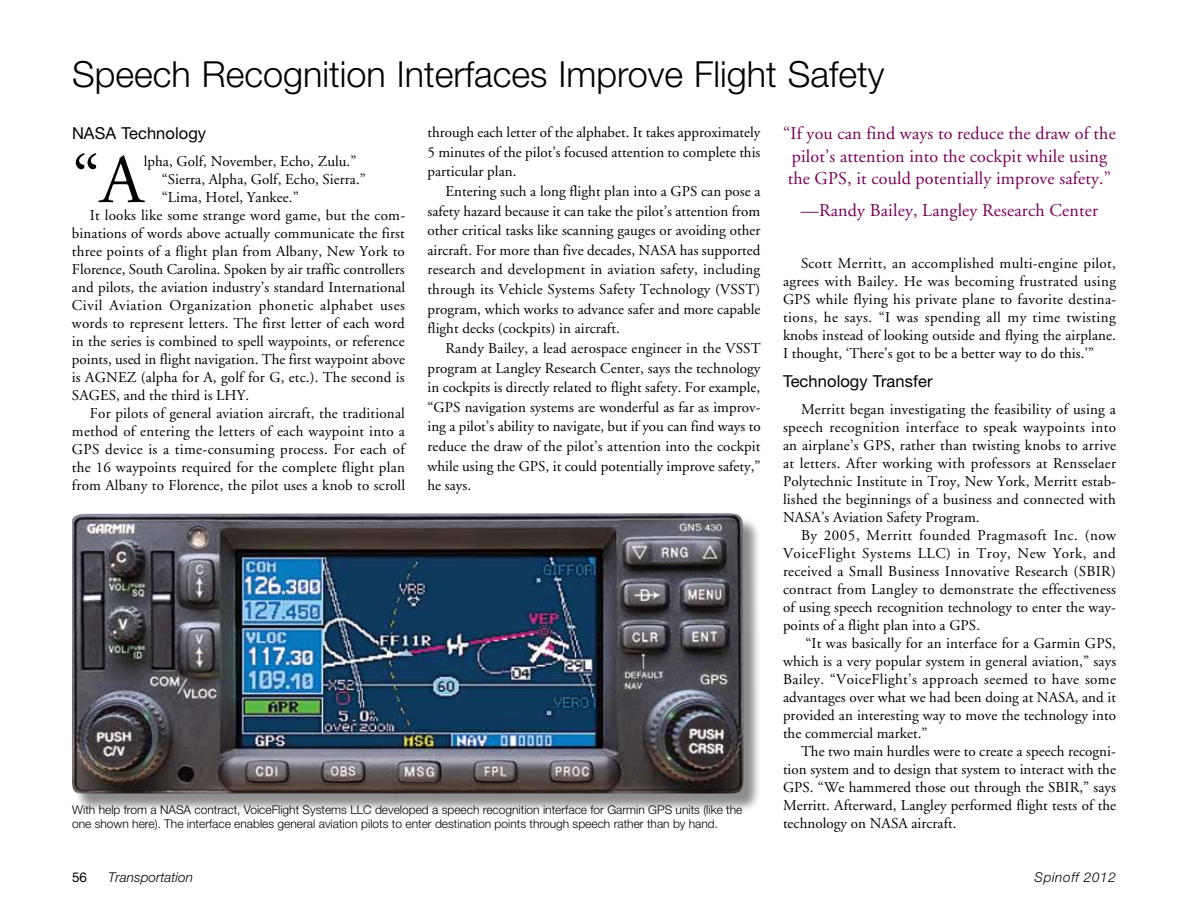
<style>
.page{position:relative;width:1188px;height:918px;background:#fff}
.page>*{position:absolute;margin:0;border:0;box-sizing:border-box;transform-origin:0 0}
.t1{font:69.3px "Adobe Garamond";color:#000}
.t2{font:300 36px "Helvetica Neue";color:#000}
.t3{font:18px/22.5px "Adobe Garamond";letter-spacing:.01em;color:#780055}
.t4{font:16.5px "Helvetica Neue";letter-spacing:.005em;color:#000}
.t5{font:15px/18px "Adobe Garamond";letter-spacing:.005em;color:#000;text-align:justify}
.t6{font:15px "Adobe Garamond";letter-spacing:.035em;color:#000}
.t7{font:15px "Adobe Garamond";letter-spacing:.025em;color:#000}
.t8{font:italic 300 13.5px "Helvetica Neue";letter-spacing:.005em;color:#000}
.t9{font:italic 300 13.5px "Helvetica Neue";letter-spacing:.05em;color:#000}
.t10{font:13.5px "Helvetica Neue";color:#000}
.t11{font:300 12px/14.4px "Helvetica Neue";color:#000}
</style>
<div class="page">
<div style="left:74px;top:516px;width:688px;height:296px;background:#000;opacity:.45"></div>
<img style="left:72px;top:513px;width:671px;height:281px">
<h2 class="t2" style="left:72px;top:52px;width:814px">Speech Recognition Interfaces Improve Flight Safety</h2>
<p class="t4" style="left:72px;top:123px;width:136px">NASA Technology</p>
<h1 class="t1" style="left:72px;top:143px;width:73px">“A</h1>
<p class="t5" style="left:144px;top:153px;width:214px">lpha, Golf, November, Echo, Zulu.”</p>
<p class="t5" style="left:427px;top:123px;width:334px;line-height:19.6px">through each letter of the alphabet. It takes approximately 5 minutes of the pilot’s focused attention to complete this particular plan.</p>
<p class="t5" style="left:427px;top:182px;width:335px;line-height:19.6px;text-indent:18px">Entering such a long flight plan into a GPS can pose a safety hazard because it can take the pilot’s attention from other critical tasks like scanning gauges or avoiding other aircraft. For more than five decades, NASA has supported research and development in aviation safety, including through its Vehicle Systems Safety Technology (VSST) program, which works to advance safer and more capable flight decks (cockpits) in aircraft.</p>
<p class="t5" style="left:427px;top:339px;width:335px;line-height:19.6px;text-indent:18px">Randy Bailey, a lead aerospace engineer in the VSST program at Langley Research Center, says the technology in cockpits is directly related to flight safety. For example, “GPS navigation systems are wonderful as far as improv&shy;ing a pilot’s ability to navigate, but if you can find ways to reduce the draw of the pilot’s attention into the cockpit while using the GPS, it could potentially improve safety,” he says.</p>
<p class="t3" style="left:783px;top:123px;width:334px">“If you can find ways to reduce the draw of the pilot’s attention into the cockpit while using the GPS, it could potentially improve safety.”</p>
<p class="t3" style="left:801px;top:199px;width:299px">—Randy Bailey, Langley Research Center</p>
<p class="t5" style="left:783px;top:255px;width:335px;text-indent:18px">Scott Merritt, an accomplished multi-engine pilot, agrees with Bailey. He was becoming frustrated using GPS while flying his private plane to favorite destina&shy;tions, he says. “I was spending all my time twisting knobs instead of looking outside and flying the airplane.<br>I thought, ‘There’s got to be a better way to do this.’”</p>
<p class="t4" style="left:783px;top:371px;width:151px">Technology Transfer</p>
<p class="t5" style="left:783px;top:400px;width:335px;text-indent:18px">Merritt began investigating the feasibility of using a speech recognition interface to speak waypoints into an airplane’s GPS, rather than twisting knobs to arrive at letters. After working with professors at Rensselaer Polytechnic Institute in Troy, New York, Merritt estab&shy;lished the beginnings of a business and connected with NASA’s Aviation Safety Program.</p>
<p class="t5" style="left:783px;top:526px;width:335px;text-indent:18px">By 2005, Merritt founded Pragmasoft Inc. (now VoiceFlight Systems LLC) in Troy, New York, and received a Small Business Innovative Research (SBIR) contract from Langley to demonstrate the effectiveness of using speech recognition technology to enter the way&shy;points of a flight plan into a GPS.</p>
<p class="t5" style="left:783px;top:634px;width:335px;text-indent:22px">“It was basically for an interface for a Garmin GPS, which is a very popular system in general aviation,” says Bailey. “VoiceFlight’s approach seemed to have some advantages over what we had been doing at NASA, and it provided an interesting way to move the technology into the commercial market.”</p>
<p class="t5" style="left:783px;top:743px;width:335px;text-indent:18px">The two main hurdles were to create a speech recogni&shy;tion system and to design that system to interact with the GPS. “We hammered those out through the SBIR,” says Merritt. Afterward, Langley performed flight tests of the technology on NASA aircraft.</p>
<p class="t5" style="left:162px;top:171px;width:206px">“Sierra, Alpha, Golf, Echo, Sierra.”</p>
<p class="t5" style="left:162px;top:189px;width:139px">“Lima, Hotel, Yankee.”</p>
<p class="t5" style="left:90px;top:207px;width:317px">It looks like some strange word game, but the com-</p>
<p class="t5" style="left:72px;top:225px;width:334px">binations of words above actually communicate the first</p>
<p class="t5" style="left:72px;top:243px;width:334px">three points of a flight plan from Albany, New York to</p>
<p class="t5" style="left:72px;top:261px;width:334px">Florence, South Carolina. Spoken by air traffic controllers</p>
<p class="t5" style="left:72px;top:279px;width:335px">and pilots, the aviation industry’s standard International</p>
<p class="t6" style="left:72px;top:297px;width:334px">Civil Aviation Organization phonetic alphabet uses</p>
<p class="t5" style="left:72px;top:315px;width:334px">words to represent letters. The first letter of each word</p>
<p class="t5" style="left:72px;top:333px;width:334px">in the series is combined to spell waypoints, or reference</p>
<p class="t5" style="left:72px;top:351px;width:335px">points, used in flight navigation. The first waypoint above</p>
<p class="t5" style="left:72px;top:369px;width:334px">is AGNEZ (alpha for A, golf for G, etc.). The second is</p>
<p class="t5" style="left:72px;top:387px;width:179px">SAGES, and the third is LHY.</p>
<p class="t5" style="left:90px;top:405px;width:317px">For pilots of general aviation aircraft, the traditional</p>
<p class="t5" style="left:72px;top:423px;width:334px">method of entering the letters of each waypoint into a</p>
<p class="t7" style="left:72px;top:441px;width:334px">GPS device is a time-consuming process. For each of</p>
<p class="t5" style="left:72px;top:459px;width:334px">the 16 waypoints required for the complete flight plan</p>
<p class="t5" style="left:72px;top:477px;width:335px">from Albany to Florence, the pilot uses a knob to scroll</p>
<p class="t11" style="left:72px;top:802px;width:672px">With help from a NASA contract, VoiceFlight Systems LLC developed a speech recognition interface for Garmin GPS units (like the one shown here). The interface enables general aviation pilots to enter destination points through speech rather than by hand.</p>
<p class="t10" style="left:72px;top:869px;width:17px">56</p>
<p class="t8" style="left:108px;top:869px;width:86px">Transportation</p>
<p class="t9" style="left:1034px;top:869px;width:83px">Spinoff 2012</p>
</div>
